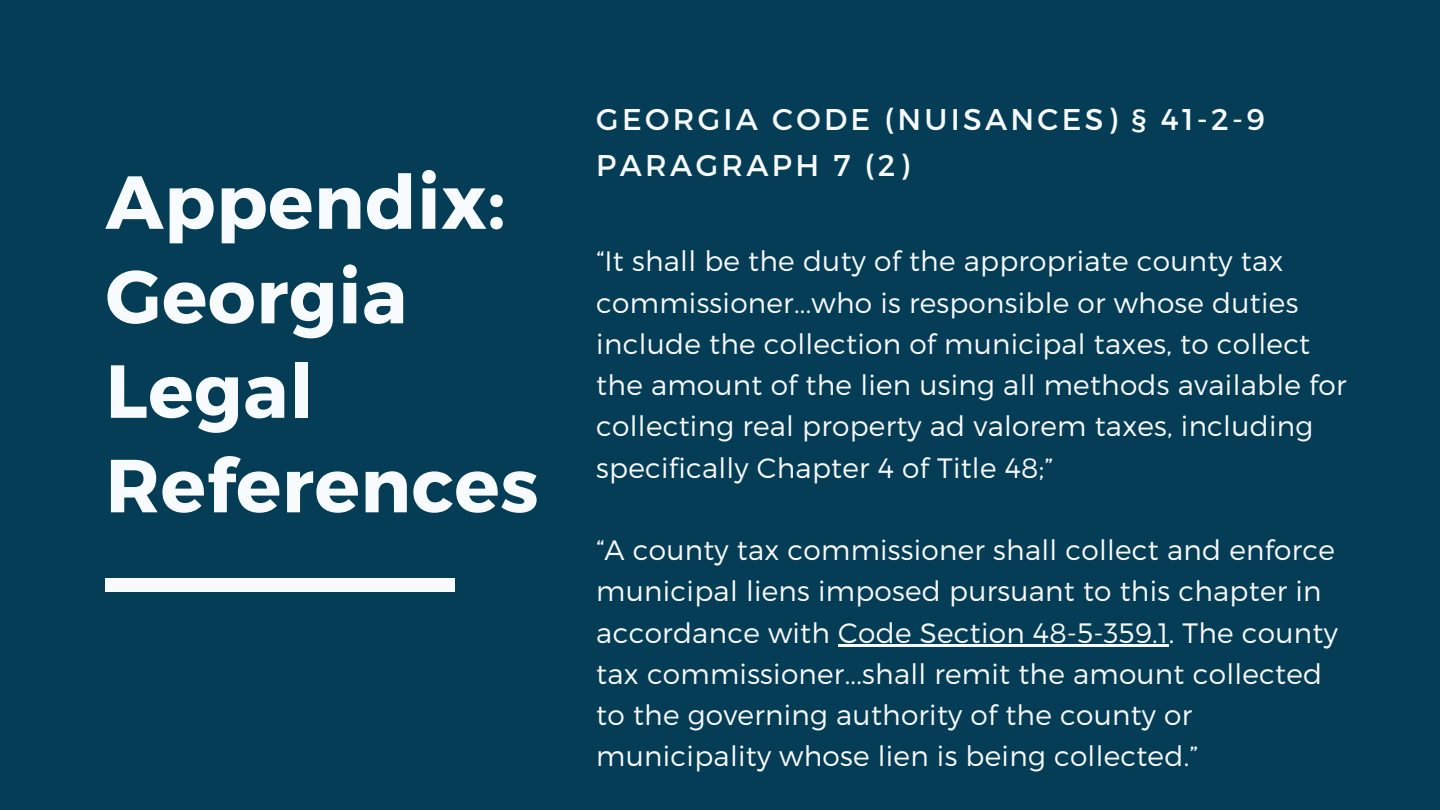
<style>
.page{position:relative;width:1440px;height:810px;background:#053d57}
.page>*{position:absolute;margin:0;border:0;box-sizing:border-box;transform-origin:0 0}
.t1{font:700 75px/94.5px "Montserrat";letter-spacing:.01em;color:#f8fbfd}
.t2{font:30px/45.8px "Montserrat";letter-spacing:.11em;color:#f8fbfd}
.t3{font:300 28px/41.2px "Montserrat";letter-spacing:.01em;color:#f8fbfd}
</style>
<div class="page">
<div style="left:106px;top:578px;width:349px;height:13px;background:#f8fbfd"></div>
<hr style="left:838px;top:644px;width:331px;height:2px;background:#f8fbfd">
<h1 class="t1" style="left:106px;top:151px;width:435px">Appendix:<br>Georgia<br>Legal<br>References</h1>
<p class="t2" style="left:596px;top:95px;width:670px">GEORGIA CODE (NUISANCES) § 41-2-9<br>PARAGRAPH 7 (2)</p>
<h2 class="t3" style="left:596px;top:239px;width:752px">“It shall be the duty of the appropriate county tax commissioner...who is responsible or whose duties include the collection of municipal taxes, to collect the amount of the lien using all methods available for collecting real property ad valorem taxes, including specifically Chapter 4 of Title 48;”</h2>
<p class="t3" style="left:596px;top:528px;width:743px">“A county tax commissioner shall collect and enforce municipal liens imposed pursuant to this chapter in accordance with Code Section 48-5-359.1. The county tax commissioner...shall remit the amount collected to the governing authority of the county or municipality whose lien is being collected.”</p>
</div>
